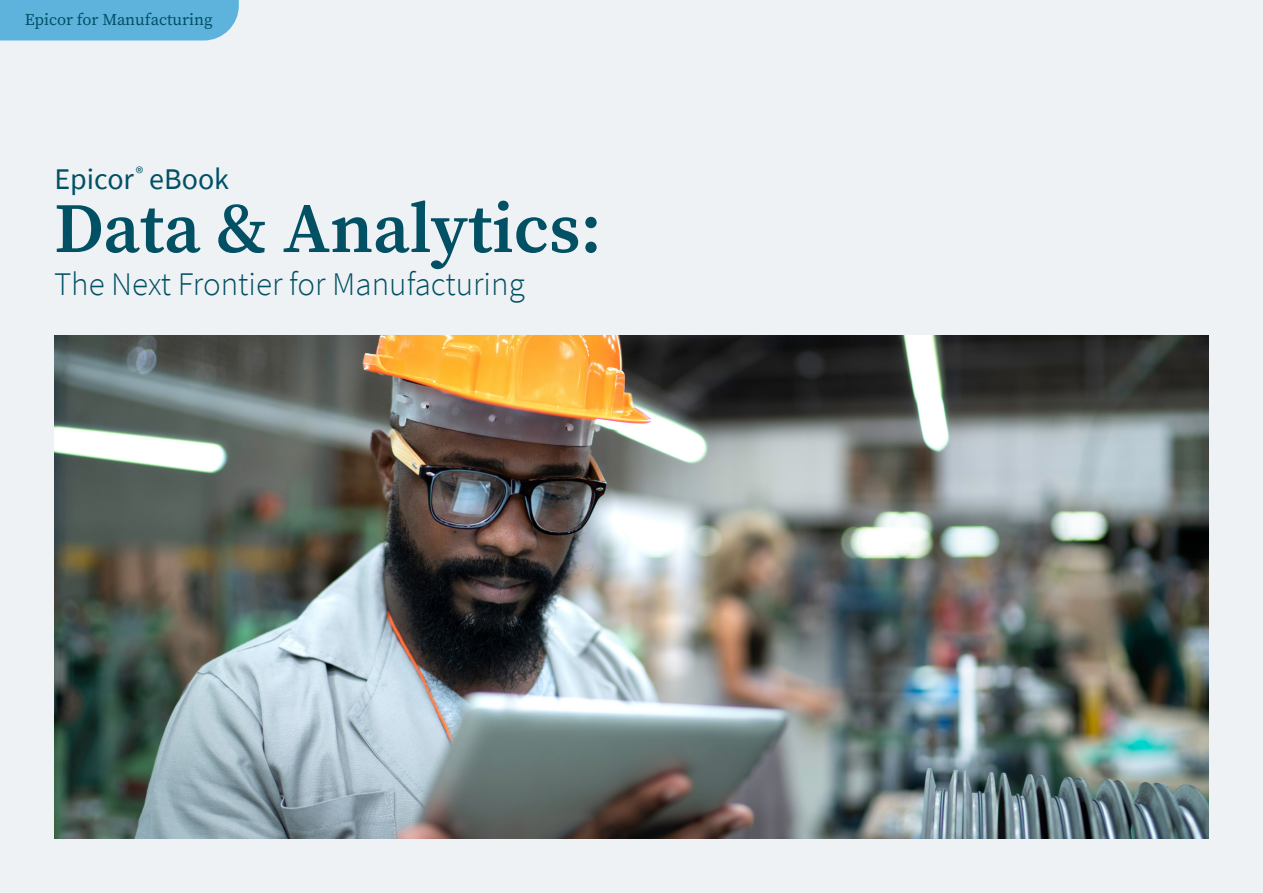
<style>
.page{position:relative;width:1263px;height:893px;background:#eef2f5}
.page>*{position:absolute;margin:0;border:0;box-sizing:border-box;transform-origin:0 0}
.t1{font:600 70.5px "Source Serif Pro";color:#025064}
.Cover_Subtitle{font:300 33px "Source Sans Pro";color:#025064}
.Epicor_eBook{font:30px "Source Sans Pro";color:#025064}
.t2{font:16.5px "Source Serif Pro";color:#025064}
</style>
<div class="page">
<img style="left:54px;top:335px;width:1155px;height:504px">
<div style="left:0;top:0;width:239px;height:41px;background:#5eb3dc"></div>
<p class="t2" style="left:25px;top:8px;width:189px">Epicor for Manufacturing</p>
<p class="Epicor_eBook" style="left:54px;top:160px;width:176px">Epicor<sup>®</sup> eBook</p>
<p class="t1" style="left:54px;top:181px;width:549px">Data &amp; Analytics:</p>
<p class="Cover_Subtitle" style="left:54px;top:264px;width:472px">The Next Frontier for Manufacturing</p>
</div>
